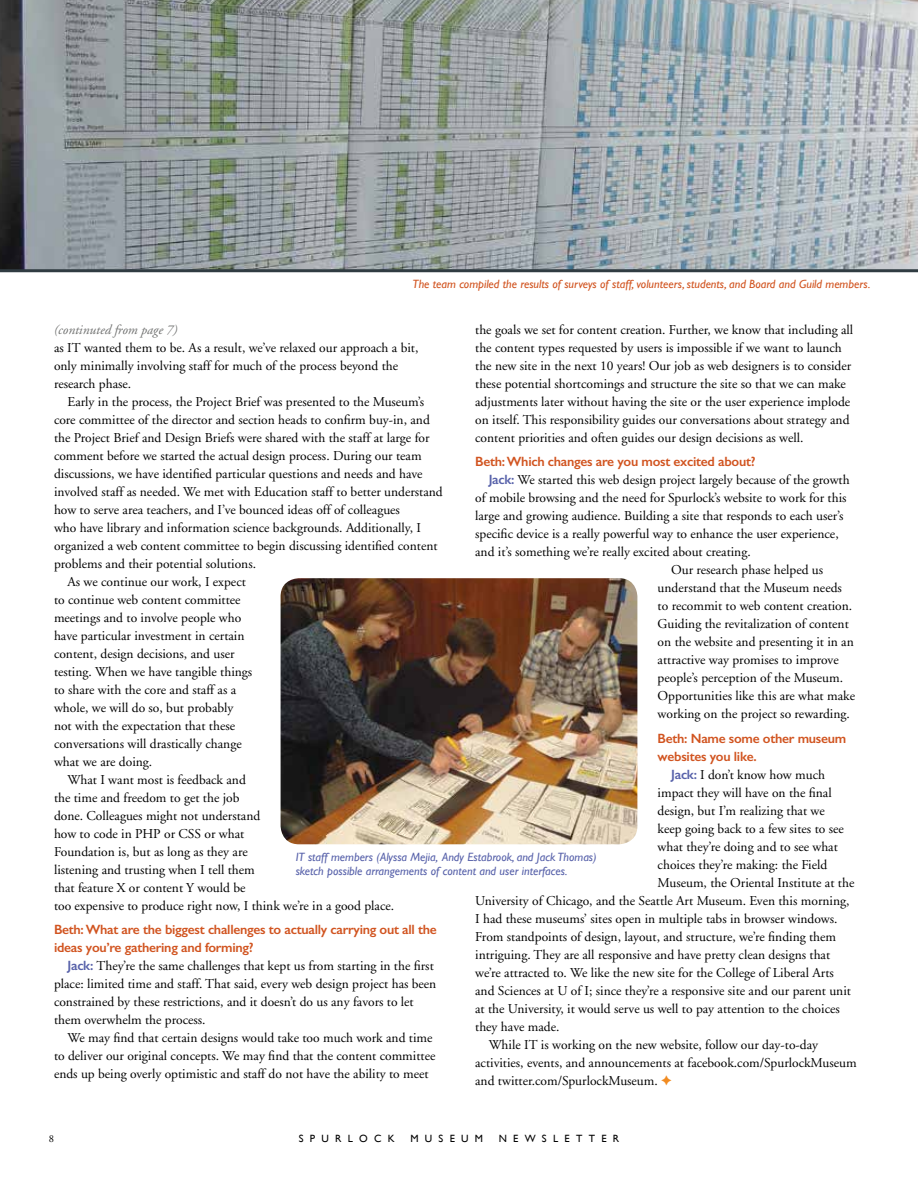
<style>
.page{position:relative;width:918px;height:1188px;background:#fff}
.page>*{position:absolute;margin:0;border:0;box-sizing:border-box;transform-origin:0 0}
.t1{font:13.5px/18px "Adobe Garamond";color:#000}
.t2{font:600 13.5px/18px "Gill Sans";letter-spacing:-.02em;color:#d15420}
.t3{font:italic 13.5px "Adobe Garamond";color:#717271}
.t4{font:italic 12px/14.4px "Gill Sans";color:#5862aa}
.t5{font:italic 12px "Gill Sans";color:#d15420}
.t6{font:10.5px "Gill Sans";letter-spacing:.6em;color:#000}
.t7{font:10.5px "Adobe Garamond";color:#000}
.s1{font-family:"Gill Sans";font-weight:600;color:#5862aa}
.s2{color:#f18b21}
</style>
<div class="page">
<img style="left:0;top:0;width:918px;height:269px">
<img style="left:281px;top:578px;width:356px;height:266px">
<hr style="left:0;top:269px;width:918px;height:3px;background:#303c42">
<p class="t5" style="left:413px;top:277px;width:459px">The team compiled the results of surveys of staff, volunteers, students, and Board and Guild members.</p>
<p class="t1" style="left:475px;top:321px;width:380px">the goals we set for content creation. Further, we know that including all the content types requested by users is impossible if we want to launch the new site in the next 10 years! Our job as web designers is to consider these potential shortcomings and structure the site so that we can make adjustments later without having the site or the user experience implode on itself. This responsibility guides our conversations about strategy and content priorities and often guides our design decisions as well.</p>
<p class="t2" style="left:475px;top:453px;width:282px">Beth: Which changes are you most excited about?</p>
<p class="t1" style="left:489px;top:471px;width:363px"><span class="s1">Jack:</span> We started this web design project largely because of the growth</p>
<p class="t1" style="left:475px;top:489px;width:373px">of mobile browsing and the need for Spurlock’s website to work for this</p>
<p class="t1" style="left:475px;top:507px;width:370px">large and growing audience. Building a site that responds to each user’s</p>
<p class="t1" style="left:475px;top:525px;width:365px">specific device is a really powerful way to enhance the user experience,</p>
<p class="t1" style="left:475px;top:543px;width:277px">and it’s something we’re really excited about creating.</p>
<p class="t1" style="left:671px;top:561px;width:154px">Our research phase helped us</p>
<p class="t1" style="left:658px;top:579px;width:186px">understand that the Museum needs</p>
<p class="t1" style="left:658px;top:597px;width:196px">to recommit to web content creation.</p>
<p class="t1" style="left:658px;top:615px;width:193px">Guiding the revitalization of content</p>
<p class="t1" style="left:658px;top:633px;width:198px">on the website and presenting it in an</p>
<p class="t1" style="left:658px;top:651px;width:183px">attractive way promises to improve</p>
<p class="t1" style="left:658px;top:669px;width:187px">people’s perception of the Museum.</p>
<p class="t1" style="left:658px;top:687px;width:199px">Opportunities like this are what make</p>
<p class="t1" style="left:658px;top:705px;width:194px">working on the project so rewarding.</p>
<p class="t2" style="left:658px;top:729px;width:190px">Beth: Name some other museum websites you like.</p>
<p class="t1" style="left:671px;top:766px;width:155px"><span class="s1">Jack:</span> I don’t know how much</p>
<p class="t1" style="left:658px;top:784px;width:176px">impact they will have on the final</p>
<p class="t1" style="left:658px;top:802px;width:169px">design, but I’m realizing that we</p>
<p class="t1" style="left:658px;top:820px;width:188px">keep going back to a few sites to see</p>
<p class="t1" style="left:658px;top:838px;width:182px">what they’re doing and to see what</p>
<p class="t1" style="left:658px;top:856px;width:171px">choices they’re making: the Field</p>
<p class="t1" style="left:658px;top:874px;width:198px">Museum, the Oriental Institute at the</p>
<p class="t1" style="left:475px;top:892px;width:376px">University of Chicago, and the Seattle Art Museum. Even this morning,</p>
<p class="t1" style="left:475px;top:910px;width:364px">I had these museums’ sites open in multiple tabs in browser windows.</p>
<p class="t1" style="left:475px;top:928px;width:363px">From standpoints of design, layout, and structure, we’re finding them</p>
<p class="t1" style="left:475px;top:946px;width:357px">intriguing. They are all responsive and have pretty clean designs that</p>
<p class="t1" style="left:475px;top:964px;width:360px">we’re attracted to. We like the new site for the College of Liberal Arts</p>
<p class="t1" style="left:475px;top:982px;width:377px">and Sciences at U of I; since they’re a responsive site and our parent unit</p>
<p class="t1" style="left:475px;top:1000px;width:366px">at the University, it would serve us well to pay attention to the choices</p>
<p class="t1" style="left:475px;top:1018px;width:86px">they have made.</p>
<p class="t1" style="left:489px;top:1036px;width:331px">While IT is working on the new website, follow our day-to-day</p>
<p class="t1" style="left:475px;top:1054px;width:383px">activities, events, and announcements at facebook.com/SpurlockMuseum</p>
<p class="t1" style="left:475px;top:1072px;width:198px">and twitter.com/SpurlockMuseum. <span class="s2">✦</span></p>
<p class="t3" style="left:54px;top:322px;width:125px">(continuted from page 7)</p>
<p class="t1" style="left:54px;top:339px;width:366px">as IT wanted them to be. As a result, we’ve relaxed our approach a bit, only minimally involving staff for much of the process beyond the research phase.</p>
<p class="t1" style="left:68px;top:393px;width:358px">Early in the process, the Project Brief was presented to the Museum’s</p>
<p class="t1" style="left:54px;top:411px;width:377px">core committee of the director and section heads to confirm buy-in, and</p>
<p class="t1" style="left:54px;top:429px;width:377px">the Project Brief and Design Briefs were shared with the staff at large for</p>
<p class="t1" style="left:54px;top:447px;width:369px">comment before we started the actual design process. During our team</p>
<p class="t1" style="left:54px;top:465px;width:370px">discussions, we have identified particular questions and needs and have</p>
<p class="t1" style="left:54px;top:483px;width:390px">involved staff as needed. We met with Education staff to better understand</p>
<p class="t1" style="left:54px;top:501px;width:348px">how to serve area teachers, and I’ve bounced ideas off of colleagues</p>
<p class="t1" style="left:54px;top:519px;width:368px">who have library and information science backgrounds. Additionally, I</p>
<p class="t1" style="left:54px;top:537px;width:385px">organized a web content committee to begin discussing identified content</p>
<p class="t1" style="left:54px;top:555px;width:204px">problems and their potential solutions.</p>
<p class="t1" style="left:68px;top:573px;width:180px">As we continue our work, I expect</p>
<p class="t1" style="left:54px;top:591px;width:188px">to continue web content committee</p>
<p class="t1" style="left:54px;top:609px;width:189px">meetings and to involve people who</p>
<p class="t1" style="left:54px;top:627px;width:192px">have particular investment in certain</p>
<p class="t1" style="left:54px;top:645px;width:182px">content, design decisions, and user</p>
<p class="t1" style="left:54px;top:663px;width:200px">testing. When we have tangible things</p>
<p class="t1" style="left:54px;top:681px;width:184px">to share with the core and staff as a</p>
<p class="t1" style="left:54px;top:699px;width:181px">whole, we will do so, but probably</p>
<p class="t1" style="left:54px;top:717px;width:183px">not with the expectation that these</p>
<p class="t1" style="left:54px;top:735px;width:189px">conversations will drastically change</p>
<p class="t1" style="left:54px;top:753px;width:100px">what we are doing.</p>
<p class="t1" style="left:68px;top:771px;width:180px">What I want most is feedback and</p>
<p class="t1" style="left:54px;top:789px;width:187px">the time and freedom to get the job</p>
<p class="t1" style="left:54px;top:807px;width:208px">done. Colleagues might not understand</p>
<p class="t1" style="left:54px;top:825px;width:192px">how to code in PHP or CSS or what</p>
<p class="t1" style="left:54px;top:843px;width:195px">Foundation is, but as long as they are</p>
<p class="t1" style="left:54px;top:861px;width:202px">listening and trusting when I tell them</p>
<p class="t1" style="left:54px;top:879px;width:193px">that feature X or content Y would be</p>
<p class="t1" style="left:54px;top:897px;width:342px">too expensive to produce right now, I think we’re in a good place.</p>
<p class="t2" style="left:54px;top:921px;width:384px">Beth: What are the biggest challenges to actually carrying out all the ideas you’re gathering and forming?</p>
<p class="t1" style="left:54px;top:958px;width:384px;text-indent:14px"><span class="s1">Jack:</span> They’re the same challenges that kept us from starting in the first place: limited time and staff. That said, every web design project has been constrained by these restrictions, and it doesn’t do us any favors to let them overwhelm the process.</p>
<p class="t1" style="left:54px;top:1030px;width:383px;text-indent:14px">We may find that certain designs would take too much work and time to deliver our original concepts. We may find that the content committee ends up being overly optimistic and staff do not have the ability to meet</p>
<p class="t4" style="left:296px;top:849px;width:303px">IT staff members (Alyssa Mejia, Andy Estabrook, and Jack Thomas) sketch possible arrangements of content and user interfaces.</p>
<p class="t7" style="left:49px;top:1133px;width:7px">8</p>
<p class="t6" style="left:299px;top:1133px;width:98px">SPURLOCK</p>
<p class="t6" style="left:410px;top:1133px;width:74px">MUSEUM</p>
<p class="t6" style="left:499px;top:1133px;width:122px">NEWSLETTER</p>
</div>
